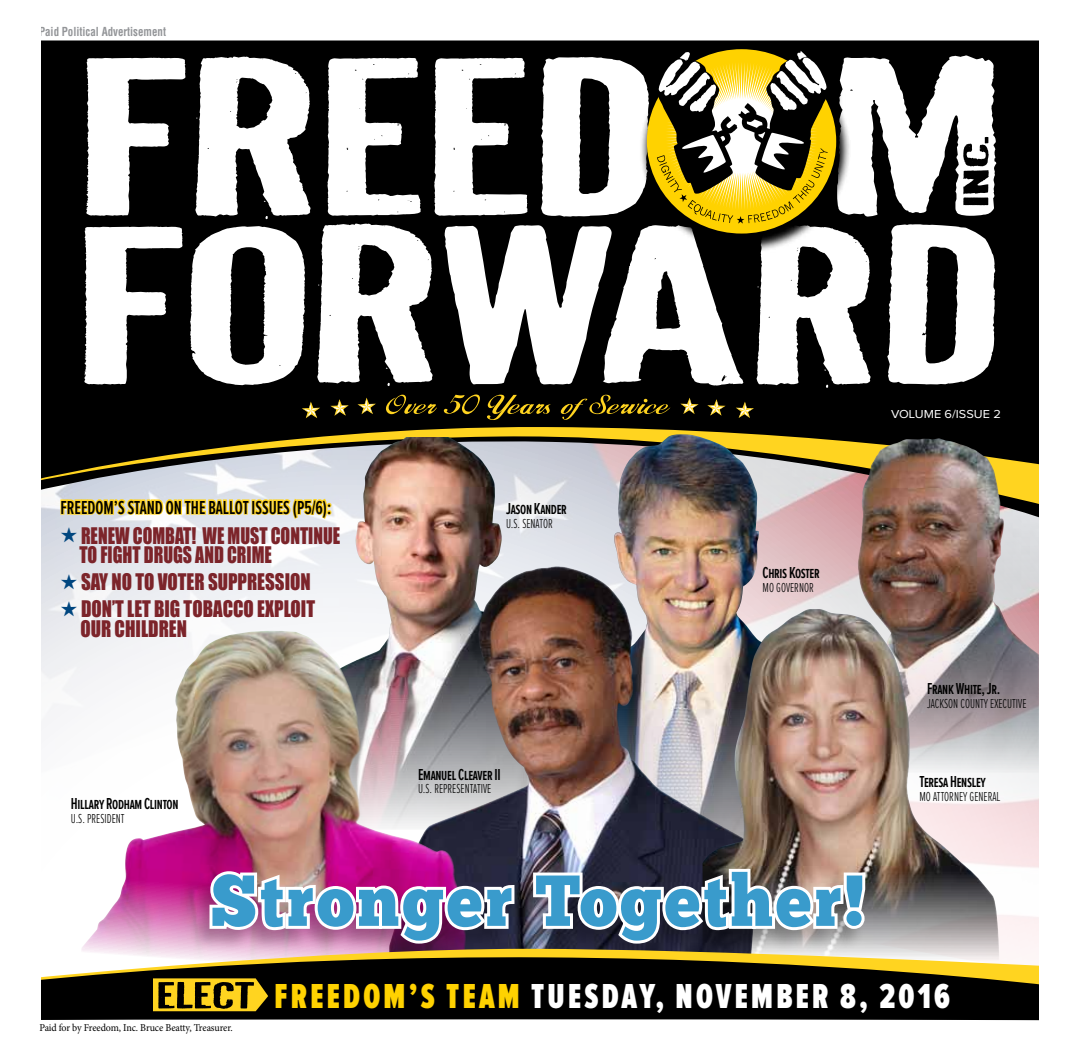
<style>
.page{position:relative;width:1080px;height:1053px;background:#fff}
.page>*{position:absolute;margin:0;border:0;box-sizing:border-box;transform-origin:0 0}
.t1{font:72px "Chunk Five Ex";letter-spacing:.05em;color:#399bcc;scale:.9 1}
.t2{font:900 36px "Proxima Nova Ex Cn";letter-spacing:.1em;color:#fff;scale:.9 1}
.t3{font:21px/19.5px "Impact";color:#7c242a;scale:.9 1}
.t4{font:21px/19.5px "Impact";color:#7c242a;scale:.85 1}
.t5{font:600 19.5px "Proxima Nova Ex Cn";color:#000;scale:.9 1}
.t6{font:600 16.5px "Proxima Nova Ex Cn";letter-spacing:-.02em;color:#000;scale:.9 1}
.t7{font:300 13.5px "Proxima Nova Ex Cn";color:#000;scale:.9 1}
.t8{font:700 condensed 12.15px "Helvetica";color:#939598;scale:.9 1}
.t9{font:12px "Proxima Nova";color:#fff;scale:1.06 1}
.t10{font:10.5px "Minion Pro";letter-spacing:-.015em;color:#000;scale:.95 1}
.s1{color:#00467f}
.s2{color:#ffd200}
</style>
<div class="page">
<div style="left:41px;top:40px;width:998px;height:479px;background:#000"></div>
<svg style="left:41px;top:426px;width:998px;height:79px;background:#514c32"></svg>
<svg style="left:86px;top:56px;width:913px;height:163px"></svg>
<svg style="left:963px;top:137px;width:26px;height:68px"></svg>
<svg style="left:59px;top:485px;width:221px;height:38px;background:#e8dca6"></svg>
<svg style="left:386px;top:394px;width:284px;height:26px;background:#2b2405"></svg>
<svg style="left:676px;top:396px;width:81px;height:27px;background:#221e0e"></svg>
<svg style="left:299px;top:396px;width:81px;height:27px;background:#231f0e"></svg>
<svg style="left:84px;top:224px;width:911px;height:164px"></svg>
<svg style="left:190px;top:226px;width:115px;height:159px"></svg>
<svg style="left:317px;top:224px;width:116px;height:162px"></svg>
<svg style="left:639px;top:47px;width:212px;height:207px"></svg>
<svg style="left:602px;top:49px;width:226px;height:337px"></svg>
<img style="left:887px;top:438px;width:152px;height:336px">
<img style="left:280px;top:437px;width:263px;height:194px">
<img style="left:543px;top:434px;width:344px;height:175px">
<img style="left:389px;top:566px;width:368px;height:303px">
<img style="left:702px;top:609px;width:297px;height:340px">
<img style="left:81px;top:631px;width:386px;height:318px">
<div style="left:189px;top:869px;width:678px;height:98px;background:#000;opacity:.25"></div>
<img style="left:206px;top:867px;width:311px;height:81px">
<img style="left:530px;top:866px;width:339px;height:82px">
<svg style="left:81px;top:949px;width:958px;height:6px;background:#e0c899"></svg>
<svg style="left:41px;top:955px;width:998px;height:65px;background:#2d2816"></svg>
<svg style="left:153px;top:978px;width:115px;height:33px;background:#9c8213"></svg>
<p class="t8" style="left:39px;top:25px;width:143px">Paid Political Advertisement</p>
<p class="t9" style="left:891px;top:408px;width:105px">VOLUME 6/ISSUE 2</p>
<h3 class="t5" style="left:61px;top:496px;width:302px">FREEDOM’S STAND ON THE BALLOT ISSUES (P5/6):</h3>
<h3 class="t4" style="left:79px;top:525px;width:308px;text-indent:-19px"><span class="s1">★</span> RENEW COMBAT! WE MUST CONTINUE<br>TO FIGHT DRUGS AND CRIME</h3>
<h3 class="t3" style="left:61px;top:572px;width:279px"><span class="s1">★</span> SAY NO TO VOTER SUPPRESSION</h3>
<h3 class="t3" style="left:81px;top:599px;width:262px;text-indent:-20px"><span class="s1">★</span> DON’T LET BIG TOBACCO EXPLOIT<br>OUR CHILDREN</h3>
<p class="t6" style="left:71px;top:795px;width:121px">Hillary Rodham Clinton</p>
<p class="t7" style="left:71px;top:811px;width:61px">U.S. PRESIDENT</p>
<p class="t6" style="left:506px;top:500px;width:69px">Jason Kander</p>
<p class="t7" style="left:506px;top:516px;width:51px">U.S. SENATOR</p>
<p class="t6" style="left:418px;top:765px;width:93px">Emanuel Cleaver II</p>
<p class="t7" style="left:418px;top:781px;width:29px">U.S. REPRESENT</p>
<p class="t7" style="left:473px;top:781px;width:20px">ATIVE</p>
<p class="t6" style="left:763px;top:564px;width:65px">Chris Koster</p>
<p class="t7" style="left:763px;top:580px;width:56px">MO GOVERNOR</p>
<h1 class="t1" style="left:211px;top:847px;width:728px">Stronger Together!</h1>
<p class="t6" style="left:927px;top:680px;width:83px">Frank White, Jr.</p>
<p class="t7" style="left:927px;top:696px;width:111px">JACKSON COUNTY EXECUTIVE</p>
<p class="t6" style="left:919px;top:773px;width:75px">Teresa Hensley</p>
<p class="t7" style="left:919px;top:789px;width:91px">MO ATTORNEY GENERAL</p>
<p class="t10" style="left:39px;top:1021px;width:205px">Paid for by Freedom, Inc. Bruce Beatty, Treasurer.</p>
<h2 class="t2" style="left:274px;top:976px;width:752px"><span class="s2">FREEDOM’S TEAM</span> TUESDAY, NOVEMBER 8, 2016</h2>
</div>
